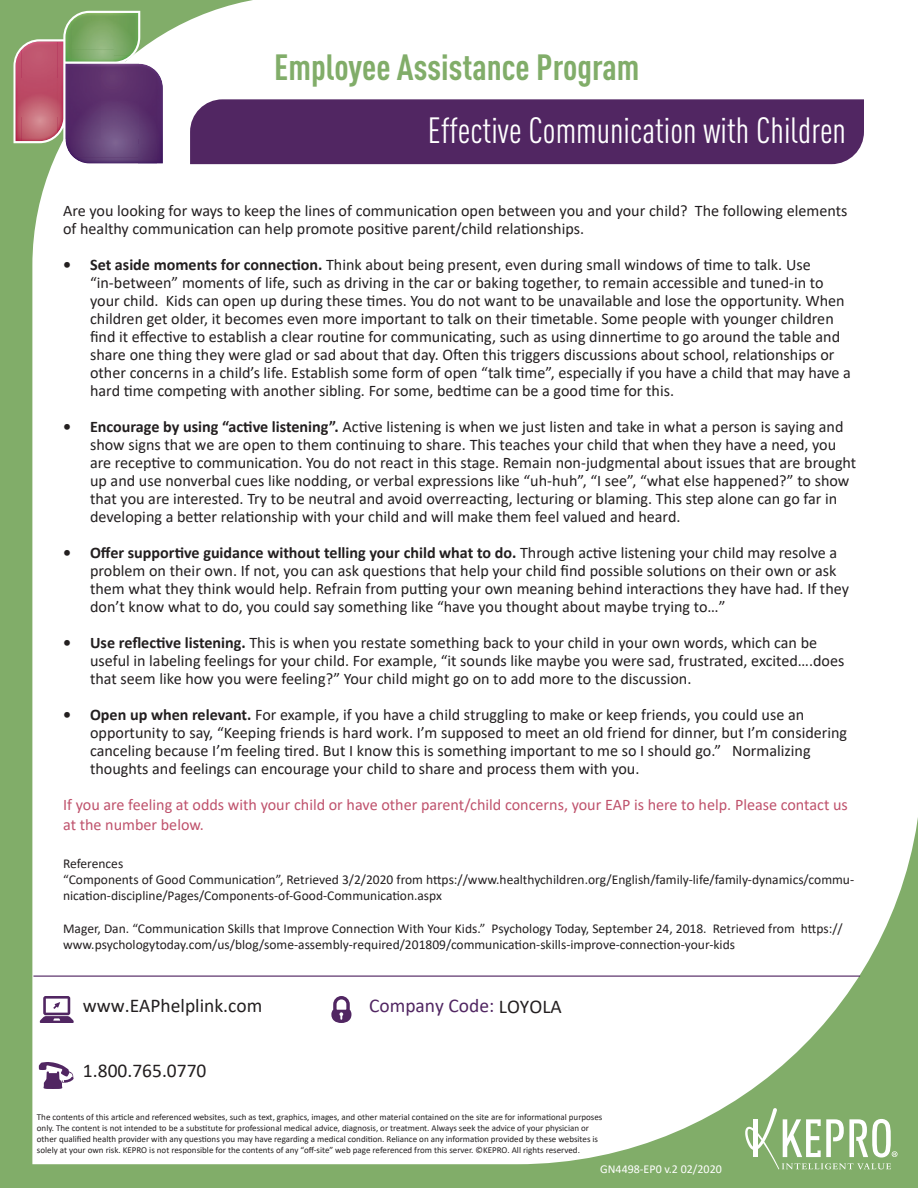
<style>
.page{position:relative;width:918px;height:1188px;background:#81ad69}
.page>*{position:absolute;margin:0;border:0;box-sizing:border-box;transform-origin:0 0}
.t1{font:condensed 36px "DIN Pro";color:#fff}
.t2{font:700 condensed 36px "DIN Pro";color:#81ad69}
.t3{font:19.5px "Calibri";color:#231f20}
.t4{font:19.5px "Calibri";color:#512662}
.t5{font:16.2px/18px "Calibri";color:#231f20}
.t6{font:16.2px/19.8px "Calibri";color:#bf526c}
.t7{font:13.5px/16.2px "Calibri";color:#231f20}
.t8{font:12px "Calibri";color:#fff}
.t9{font:9px/10.8px "Calibri";color:#231f20}
.s1{font-weight:700}
.s2{color:#231f20}
</style>
<div class="page">
<div style="left:32px;top:0;width:886px;height:1164px;background:#fff"></div>
<div style="left:190px;top:99px;width:674px;height:65px;background:#512662"></div>
<svg style="left:40px;top:996px;width:34px;height:27px"></svg>
<svg style="left:39px;top:1062px;width:35px;height:27px"></svg>
<svg style="left:331px;top:996px;width:20px;height:27px"></svg>
<svg style="left:745px;top:1108px;width:153px;height:61px"></svg>
<svg style="left:14px;top:11px;width:151px;height:155px"></svg>
<hr style="left:33px;top:975px;width:827px;height:2px;background:#512662">
<p class="t2" style="left:274px;top:40px;width:367px">Employee Assistance Program</p>
<p class="t1" style="left:428px;top:104px;width:420px">Effective Communication with Children</p>
<p class="t5" style="left:63px;top:202px;width:786px">Are you looking for ways to keep the lines of communication open between you and your child? The following elements of healthy communication can help promote positive parent/child relationships.</p>
<p class="t5" style="left:90px;top:256px;width:762px;text-indent:-27px"><span class="s1">• Set aside moments for connection.</span> Think about being present, even during small windows of time to talk. Use “in-between” moments of life, such as driving in the car or baking together, to remain accessible and tuned-in to your child. Kids can open up during these times. You do not want to be unavailable and lose the opportunity. When children get older, it becomes even more important to talk on their timetable. Some people with younger children find it effective to establish a clear routine for communicating, such as using dinnertime to go around the table and share one thing they were glad or sad about that day. Often this triggers discussions about school, relationships or other concerns in a child’s life. Establish some form of open “talk time”, especially if you have a child that may have a hard time competing with another sibling. For some, bedtime can be a good time for this.</p>
<p class="t5" style="left:90px;top:418px;width:768px;text-indent:-27px"><span class="s1">• Encourage by using “active listening”.</span> Active listening is when we just listen and take in what a person is saying and show signs that we are open to them continuing to share. This teaches your child that when they have a need, you are receptive to communication. You do not react in this stage. Remain non-judgmental about issues that are brought up and use nonverbal cues like nodding, or verbal expressions like “uh-huh”, “I see”, “what else happened?” to show that you are interested. Try to be neutral and avoid overreacting, lecturing or blaming. This step alone can go far in developing a better relationship with your child and will make them feel valued and heard.</p>
<p class="t5" style="left:90px;top:544px;width:761px;text-indent:-27px"><span class="s1">• Offer supportive guidance without telling your child what to do.</span> Through active listening your child may resolve a problem on their own. If not, you can ask questions that help your child find possible solutions on their own or ask them what they think would help. Refrain from putting your own meaning behind interactions they have had. If they don’t know what to do, you could say something like “have you thought about maybe trying to…”</p>
<p class="t5" style="left:90px;top:634px;width:756px;text-indent:-27px"><span class="s1">• Use reflective listening.</span> This is when you restate something back to your child in your own words, which can be useful in labeling feelings for your child. For example, “it sounds like maybe you were sad, frustrated, excited….does that seem like how you were feeling?” Your child might go on to add more to the discussion.</p>
<p class="t5" style="left:90px;top:706px;width:759px;text-indent:-27px"><span class="s1">• Open up when relevant.</span> For example, if you have a child struggling to make or keep friends, you could use an opportunity to say, “Keeping friends is hard work. I’m supposed to meet an old friend for dinner, but I’m considering canceling because I’m feeling tired. But I know this is something important to me so I should go.” Normalizing thoughts and feelings can encourage your child to share and process them with you.</p>
<p class="t6" style="left:63px;top:795px;width:786px">If you are feeling at odds with your child or have other parent/child concerns, your EAP is here to help. Please contact us at the number below.</p>
<p class="t7" style="left:63px;top:855px;width:62px">References</p>
<p class="t7" style="left:63px;top:871px;width:793px">“Components of Good Communication”, Retrieved 3/2/2020 from https://www.healthychildren.org/English/family-life/family-dynamics/commu&shy;nication-discipline/Pages/Components-of-Good-Communication.aspx</p>
<p class="t7" style="left:63px;top:920px;width:781px">Mager, Dan. “Communication Skills that Improve Connection With Your Kids.” Psychology Today, September 24, 2018. Retrieved from https:// www.psychologytoday.com/us/blog/some-assembly-required/201809/communication-skills-improve-connection-your-kids</p>
<p class="t3" style="left:83px;top:992px;width:181px">www.EAPhelplink.com</p>
<p class="t3" style="left:83px;top:1057px;width:125px">1.800.765.0770</p>
<p class="t4" style="left:369px;top:992px;width:194px">Company Code: <span class="s2">LOYOLA</span></p>
<p class="t9" style="left:37px;top:1112px;width:567px">The contents of this article and referenced websites, such as text, graphics, images, and other material contained on the site are for informational purposes only. The content is not intended to be a substitute for professional medical advice, diagnosis, or treatment. Always seek the advice of your physician or other qualified health provider with any questions you may have regarding a medical condition. Reliance on any information provided by these websites is solely at your own risk. KEPRO is not responsible for the contents of any “off-site” web page referenced from this server. ©KEPRO. All rights reserved.</p>
<p class="t8" style="left:600px;top:1161px;width:123px">GN4498-EP0 v.2 02/2020</p>
</div>
